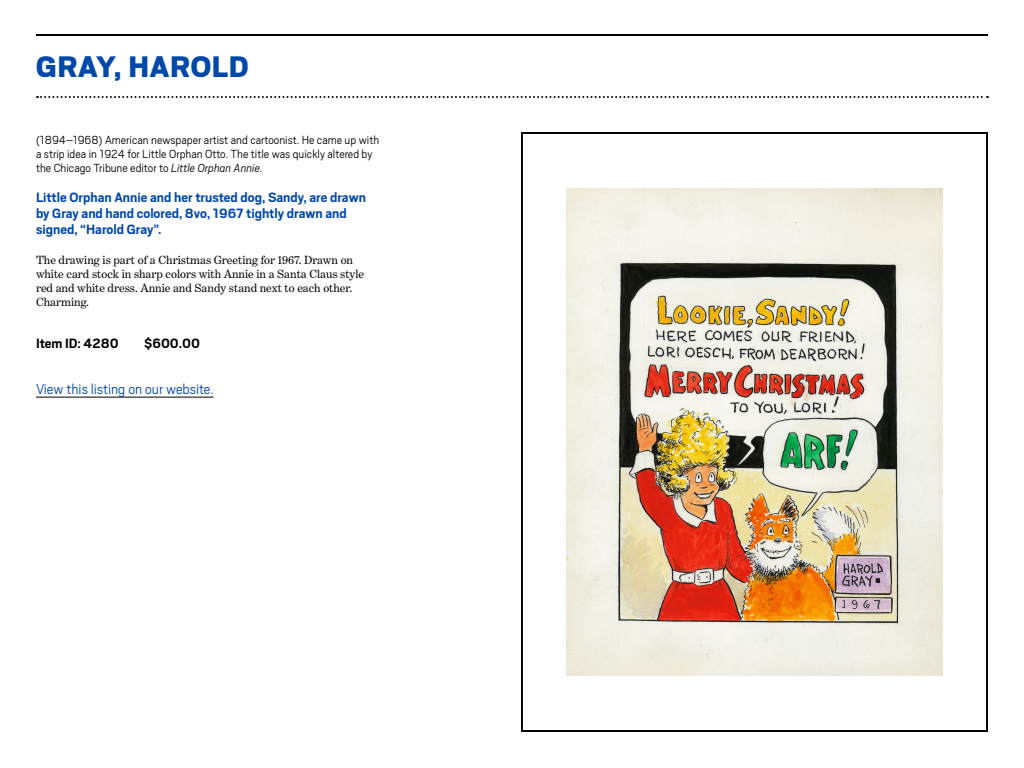
<style>
.page{position:relative;width:1024px;height:768px;background:#fff}
.page>*{position:absolute;margin:0;border:0;box-sizing:border-box;transform-origin:0 0}
.t1{font:900 33px "Scout";letter-spacing:.02em;color:#0049a9}
.t2{font:300 16px "Scout";color:#0049a9}
.t3{font:700 15px/16px "Scout";color:#0049a9}
.t4{font:700 15px "Scout";color:#000}
.t5{font:300 13px/14px "Scout";color:#000}
.t6{font:12px/14px "Benton Modern";color:#000}
.s1{font-style:italic}
</style>
<div class="page">
<hr style="left:36px;top:397px;width:178px;height:1px;background:#000">
<hr style="left:36px;top:34px;width:952px;height:2px;background:#000">
<svg style="left:37px;top:96px;width:951px;height:2px"></svg>
<div style="left:521px;top:132px;width:467px;height:600px;border:2px solid #000"></div>
<img style="left:567px;top:189px;width:375px;height:486px">
<h1 class="t1" style="left:36px;top:48px;width:214px">GRAY, HAROLD</h1>
<p class="t5" style="left:36px;top:133px;width:345px">(1894–1968) American newspaper artist and cartoonist. He came up with a strip idea in 1924 for Little Orphan Otto. The title was quickly altered by the Chicago Tribune editor to <span class="s1">Little Orphan Annie</span>.</p>
<p class="t3" style="left:36px;top:189px;width:331px">Little Orphan Annie and her trusted dog, Sandy, are drawn by Gray and hand colored, 8vo, 1967 tightly drawn and signed, “Harold Gray”.</p>
<p class="t6" style="left:36px;top:253px;width:330px">The drawing is part of a Christmas Greeting for 1967. Drawn on white card stock in sharp colors with Annie in a Santa Claus style red and white dress. Annie and Sandy stand next to each other.<br>Charming.</p>
<p class="t4" style="left:36px;top:335px;width:84px">Item ID: 4280</p>
<p class="t4" style="left:144px;top:335px;width:58px">$600.00</p>
<p class="t2" style="left:36px;top:381px;width:179px">View this listing on our website.</p>
</div>
